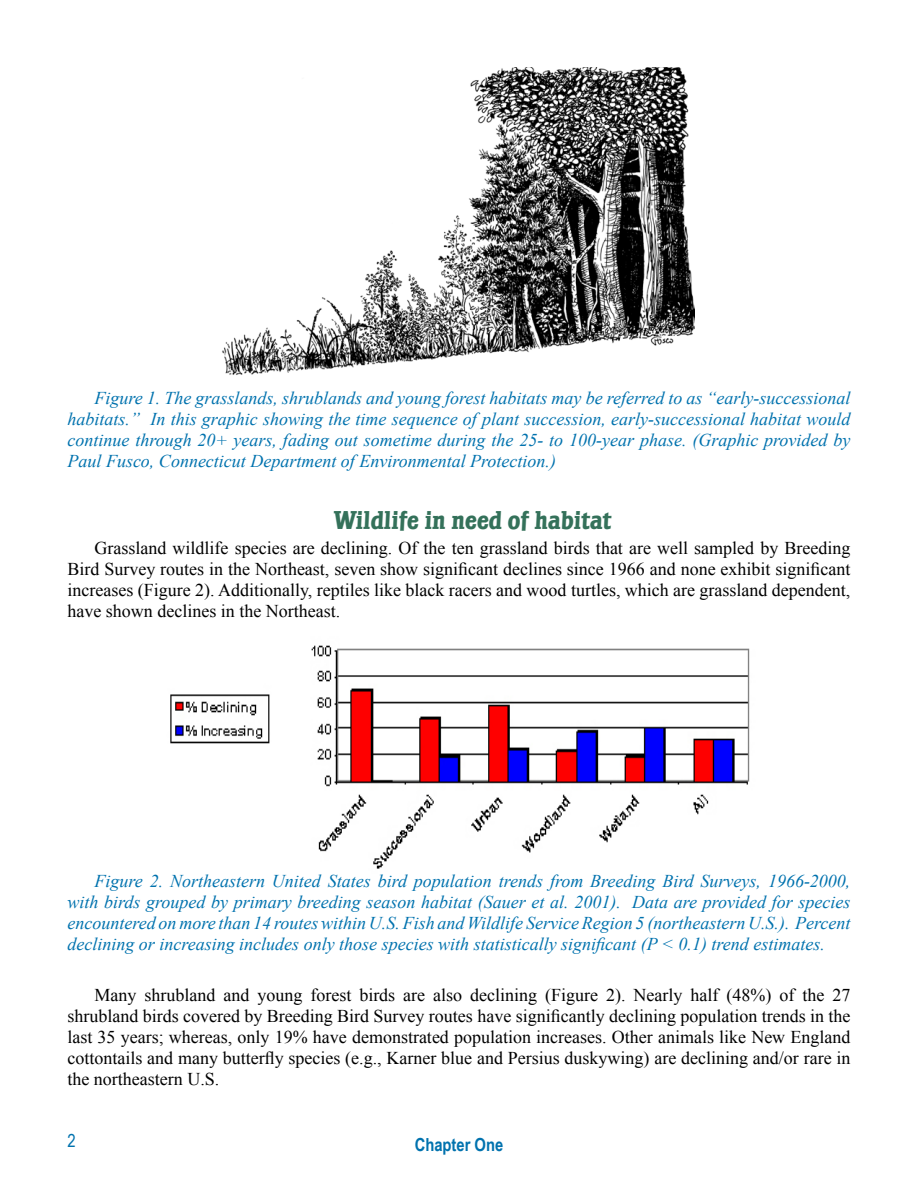
<style>
.page{position:relative;width:918px;height:1188px;background:#fff}
.page>*{position:absolute;margin:0;border:0;box-sizing:border-box;transform-origin:0 0}
.t1{font:27px "Waterloo Bold Plain";color:#34715a}
.t2{font:italic 18px/21px "Times New Roman";color:#0072ae;text-align:justify}
.t3{font:18px/21px "Times New Roman";color:#000;text-align:justify}
.t4{font:700 18px "Arial Narrow";color:#0072ae}
</style>
<div class="page">
<img style="left:222px;top:68px;width:473px;height:307px">
<img style="left:170px;top:645px;width:580px;height:224px">
<p class="t2" style="left:68px;top:387px;width:785px;text-indent:27px">Figure 1. The grasslands, shrublands and young forest habitats may be referred to as “early-successional habitats.” In this graphic showing the time sequence of plant succession, early-successional habitat would continue through 20+ years, fading out sometime during the 25- to 100-year phase. (Graphic provided by Paul Fusco, Connecticut Department of Environmental Protection.)</p>
<h1 class="t1" style="left:333px;top:503px;width:280px">Wildlife in need of habitat</h1>
<p class="t3" style="left:68px;top:538px;width:784px;text-indent:27px">Grassland wildlife species are declining. Of the ten grassland birds that are well sampled by Breeding Bird Survey routes in the Northeast, seven show significant declines since 1966 and none exhibit significant increases (Figure 2). Additionally, reptiles like black racers and wood turtles, which are grassland dependent, have shown declines in the Northeast.</p>
<p class="t2" style="left:68px;top:870px;width:785px;text-indent:27px">Figure 2. Northeastern United States bird population trends from Breeding Bird Surveys, 1966-2000, with birds grouped by primary breeding season habitat (Sauer et al. 2001). Data are provided for species encountered on more than 14 routes within U.S. Fish and Wildlife Service Region 5 (northeastern U.S.). Percent declining or increasing includes only those species with statistically significant (P &lt; 0.1) trend estimates.</p>
<p class="t3" style="left:68px;top:985px;width:784px;text-indent:27px">Many shrubland and young forest birds are also declining (Figure 2). Nearly half (48%) of the 27 shrubland birds covered by Breeding Bird Survey routes have significantly declining population trends in the last 35 years; whereas, only 19% have demonstrated population increases. Other animals like New England cottontails and many butterfly species (e.g., Karner blue and Persius duskywing) are declining and/or rare in the northeastern U.S.</p>
<p class="t4" style="left:415px;top:1134px;width:90px">Chapter One</p>
</div>
